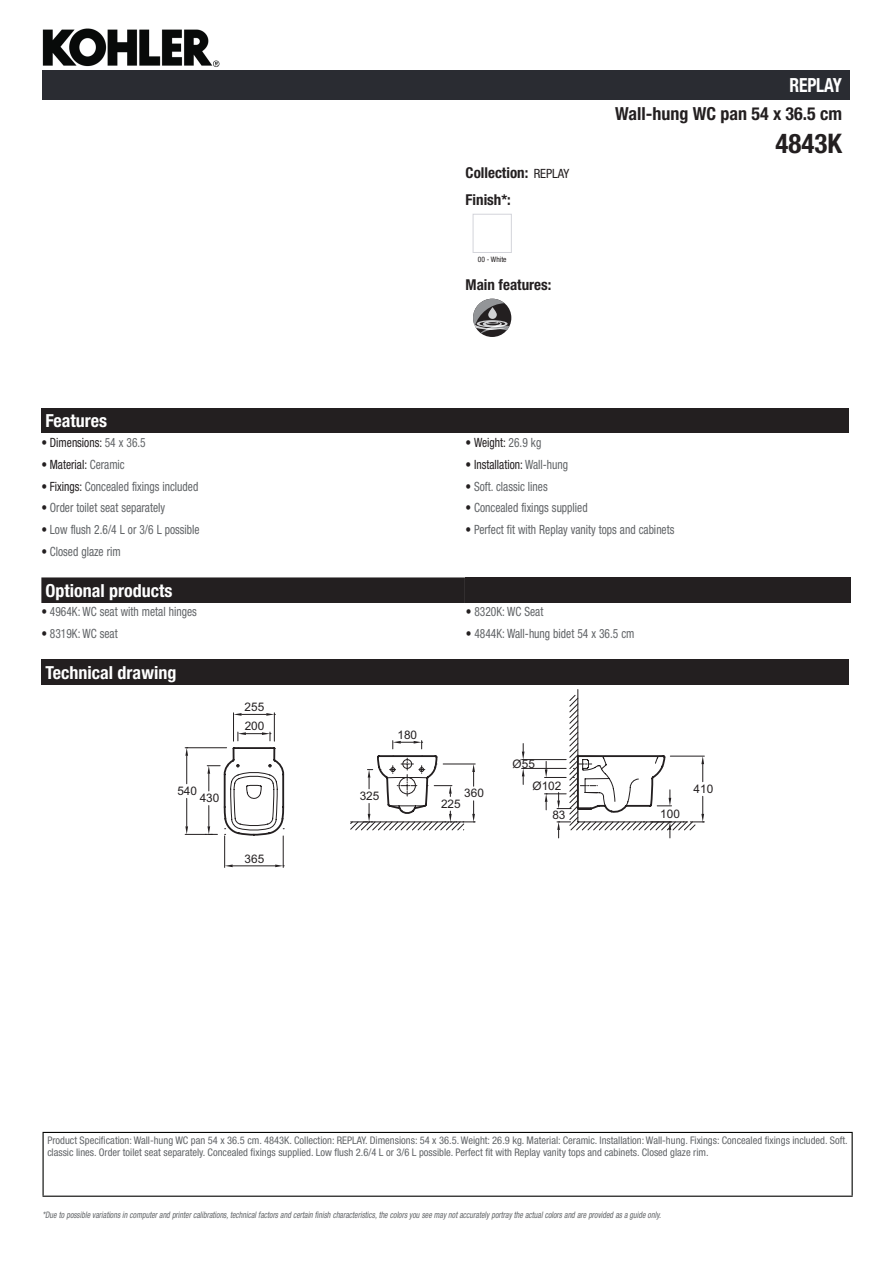
<style>
.page{position:relative;width:893px;height:1263px;background:#fff}
.page>*{position:absolute;margin:0;border:0;box-sizing:border-box;transform-origin:0 0}
.t1{font:700 condensed 27px "Helvetica Neue LT Std";color:#231f20}
.t2{font:700 condensed 19.5px "Helvetica Neue LT Std";letter-spacing:-.01em;color:#fff;scale:.9 1}
.t3{font:700 condensed 18px "Helvetica Neue LT Std";color:#fff}
.t4{font:700 condensed 18px "Helvetica Neue LT Std";color:#231f20}
.t5{font:700 condensed 15px/27.8px "Helvetica Neue LT Std";color:#231f20}
.t6{font:condensed 12.75px "Helvetica Neue LT Std";color:#626568;scale:.9 1}
.t7{font:condensed 12.75px "Helvetica Neue LT Std";color:#231f20;scale:.9 1}
.t8{font:11.85px "Arial";color:#231f20}
.t9{font:condensed 10.5px/12px "Helvetica Neue LT Std";color:#626568}
.t10{font:italic condensed 9px "Helvetica Neue LT Std";color:#626568;scale:.87 1}
.t11{font:condensed 7.5px "Helvetica Neue LT Std";color:#231f20}
.s1{font-weight:400;font-size:12.75px}
.s2{color:#626568}
.s3{color:#231f20}
</style>
<div class="page">
<img style="left:42px;top:28px;width:188px;height:53px">
<div style="left:473px;top:214px;width:39px;height:39px;border:1px solid #d3d4da"></div>
<div style="left:473px;top:299px;width:38px;height:38px;background:#231f20;border-radius:50%"></div>
<svg style="left:473px;top:299px;width:36px;height:34px"></svg>
<div style="left:41px;top:408px;width:808px;height:25px;background:#231f20"></div>
<div style="left:41px;top:577px;width:424px;height:26px;background:#231f20"></div>
<div style="left:465px;top:577px;width:385px;height:26px;background:#231f20"></div>
<div style="left:41px;top:659px;width:808px;height:26px;background:#231f20"></div>
<svg style="left:569px;top:695px;width:127px;height:135px"></svg>
<hr style="left:185px;top:834px;width:32px;height:1px;background:#231f20">
<hr style="left:185px;top:747px;width:42px;height:1px;background:#231f20">
<svg style="left:185px;top:798px;width:3px;height:36px"></svg>
<svg style="left:185px;top:747px;width:3px;height:37px"></svg>
<hr style="left:670px;top:756px;width:34px;height:1px;background:#231f20">
<svg style="left:701px;top:756px;width:3px;height:26px"></svg>
<svg style="left:690px;top:796px;width:14px;height:27px"></svg>
<hr style="left:224px;top:836px;width:1px;height:31px;background:#231f20">
<hr style="left:283px;top:836px;width:1px;height:31px;background:#231f20">
<hr style="left:233px;top:865px;width:42px;height:1px;background:#231f20">
<svg style="left:225px;top:864px;width:8px;height:3px"></svg>
<svg style="left:275px;top:864px;width:9px;height:3px"></svg>
<svg style="left:205px;top:713px;width:466px;height:125px"></svg>
<div style="left:43px;top:71px;width:807px;height:29px;background:#2a2c32"></div>
<hr style="left:43px;top:1132px;width:810px;height:1px;background:#040503">
<hr style="left:43px;top:1133px;width:1px;height:62px;background:#040503">
<hr style="left:852px;top:1133px;width:1px;height:62px;background:#040503">
<hr style="left:43px;top:1195px;width:810px;height:2px;background:#040503">
<h2 class="t2" style="left:789px;top:74px;width:60px">REPLAY</h2>
<h3 class="t4" style="left:615px;top:103px;width:229px">Wall-hung WC pan 54 x 36.5 cm</h3>
<h3 class="t5" style="left:466px;top:158px;width:105px">Collection: <span class="s1">REPLAY<br></span>Finish*:</h3>
<p class="t11" style="left:478px;top:255px;width:30px">00 - White</p>
<h3 class="t5" style="left:466px;top:271px;width:87px">Main features:</h3>
<h3 class="t3" style="left:46px;top:410px;width:63px">Features</h3>
<p class="t7" style="left:41px;top:435px;width:117px">• Dimensions: <span class="s2">54 x 36.5</span></p>
<p class="t7" style="left:466px;top:435px;width:86px">• Weight: <span class="s2">26.9 kg</span></p>
<p class="t7" style="left:41px;top:457px;width:94px">• Material: <span class="s2">Ceramic</span></p>
<p class="t7" style="left:466px;top:457px;width:115px">• Installation: <span class="s2">Wall-hung</span></p>
<p class="t6" style="left:41px;top:479px;width:176px"><span class="s3">• Fixings:</span> Concealed fixings included</p>
<p class="t6" style="left:466px;top:479px;width:93px"><span class="s3">•</span> Soft. classic lines</p>
<p class="t6" style="left:41px;top:501px;width:139px"><span class="s3">•</span> Order toilet seat separately</p>
<p class="t6" style="left:466px;top:501px;width:137px"><span class="s3">•</span> Concealed fixings supplied</p>
<p class="t6" style="left:41px;top:522px;width:177px"><span class="s3">•</span> Low flush 2.6/4 L or 3/6 L possible</p>
<p class="t6" style="left:466px;top:522px;width:233px"><span class="s3">•</span> Perfect fit with Replay vanity tops and cabinets</p>
<p class="t6" style="left:41px;top:544px;width:90px"><span class="s3">•</span> Closed glaze rim</p>
<h3 class="t3" style="left:46px;top:579px;width:128px">Optional products</h3>
<p class="t6" style="left:41px;top:604px;width:174px"><span class="s3">•</span> 4964K: WC seat with metal hinges</p>
<p class="t6" style="left:466px;top:604px;width:88px"><span class="s3">•</span> 8320K: WC Seat</p>
<p class="t6" style="left:41px;top:626px;width:86px"><span class="s3">•</span> 8319K: WC seat</p>
<p class="t6" style="left:466px;top:626px;width:189px"><span class="s3">•</span> 4844K: Wall-hung bidet 54 x 36.5 cm</p>
<h3 class="t3" style="left:46px;top:661px;width:132px">Technical drawing</h3>
<p class="t8" style="left:245px;top:699px;width:21px">255</p>
<p class="t8" style="left:245px;top:718px;width:21px">200</p>
<p class="t8" style="left:398px;top:727px;width:21px">180</p>
<p class="t8" style="left:177px;top:783px;width:21px">540</p>
<p class="t8" style="left:464px;top:785px;width:21px">360</p>
<p class="t8" style="left:360px;top:788px;width:21px">325</p>
<p class="t8" style="left:200px;top:790px;width:21px">430</p>
<p class="t8" style="left:441px;top:796px;width:21px">225</p>
<p class="t8" style="left:245px;top:850px;width:21px">365</p>
<p class="t8" style="left:513px;top:756px;width:24px">Ø55</p>
<p class="t8" style="left:532px;top:778px;width:30px">Ø102</p>
<p class="t8" style="left:552px;top:807px;width:15px">83</p>
<p class="t8" style="left:660px;top:806px;width:21px">100</p>
<p class="t8" style="left:694px;top:781px;width:21px">410</p>
<h1 class="t1" style="left:776px;top:127px;width:68px">4843K</h1>
<p class="t9" style="left:47px;top:1134px;width:802px">Product Specification: Wall-hung WC pan 54 x 36.5 cm. 4843K. Collection: REPLAY. Dimensions: 54 x 36.5. Weight: 26.9 kg. Material: Ceramic. Installation: Wall-hung. Fixings: Concealed fixings included. Soft. classic lines. Order toilet seat separately. Concealed fixings supplied. Low flush 2.6/4 L or 3/6 L possible. Perfect fit with Replay vanity tops and cabinets. Closed glaze rim.</p>
<p class="t10" style="left:43px;top:1210px;width:714px">*Due to possible variationsin computerand printercalibrations,technicalfactorsand certain finish characteristics,the colorsyou see maynotaccuratelyportraythe actualcolorsand are provided asa guide only.</p>
</div>
